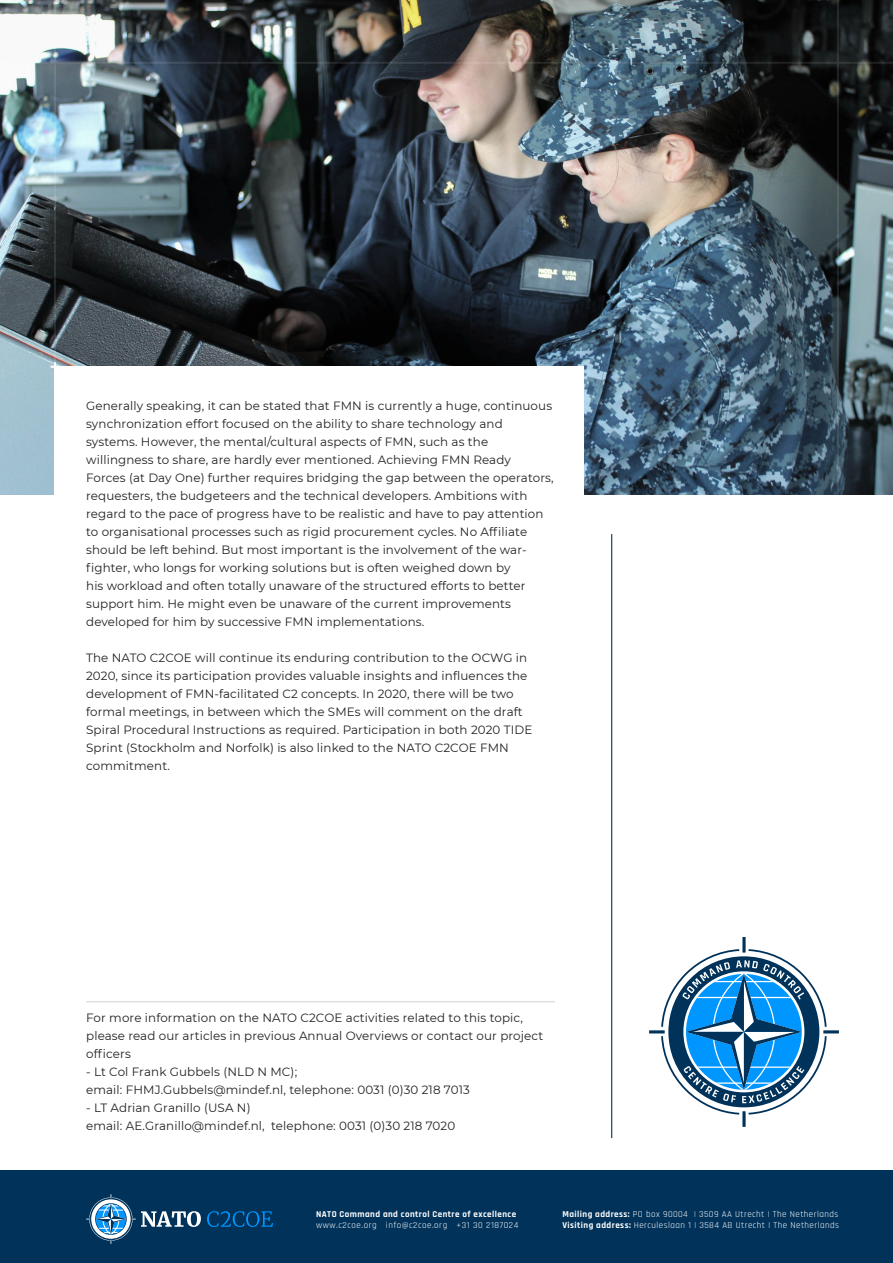
<style>
.page{position:relative;width:893px;height:1263px;background:#fff}
.page>*{position:absolute;margin:0;border:0;box-sizing:border-box;transform-origin:0 0}
.t1{font:12px/18px "Montserrat";letter-spacing:.01em;color:#231f20}
.t2{font:9px "Rajdhani";letter-spacing:.05em;color:#fff}
.t3{font:700 9px "Rajdhani";letter-spacing:.05em;color:#fff}
.s1{font-weight:700}
</style>
<div class="page">
<img style="left:0;top:0;width:893px;height:495px">
<hr style="left:54px;top:0;width:2px;height:495px;background:#fff">
<hr style="left:837px;top:0;width:2px;height:495px;background:#fff">
<hr style="left:0;top:62px;width:893px;height:2px;background:#fff">
<div style="left:0;top:1171px;width:893px;height:92px;background:#00325a"></div>
<svg style="left:207px;top:1211px;width:66px;height:16px"></svg>
<svg style="left:86px;top:1194px;width:115px;height:50px"></svg>
<hr style="left:611px;top:534px;width:1px;height:604px;background:#00325a">
<div style="left:54px;top:366px;width:530px;height:382px;background:#fff"></div>
<svg style="left:51px;top:362px;width:8px;height:9px"></svg>
<hr style="left:86px;top:1001px;width:469px;height:1px;background:#231f20">
<svg style="left:649px;top:937px;width:190px;height:190px"></svg>
<p class="t1" style="left:86px;top:396px;width:469px">Generally speaking, it can be stated that FMN is currently a huge, continuous synchronization effort focused on the ability to share technology and systems. However, the mental/cultural aspects of FMN, such as the willingness to share, are hardly ever mentioned. Achieving FMN Ready<br>Forces (at Day One) further requires bridging the gap between the operators, requesters, the budgeteers and the technical developers. Ambitions with regard to the pace of progress have to be realistic and have to pay attention to organisational processes such as rigid procurement cycles. No Affiliate should be left behind. But most important is the involvement of the war&shy;fighter, who longs for working solutions but is often weighed down by<br>his workload and often totally unaware of the structured efforts to better support him. He might even be unaware of the current improvements developed for him by successive FMN implementations.</p>
<p class="t1" style="left:86px;top:648px;width:448px">The NATO C2COE will continue its enduring contribution to the OCWG in 2020, since its participation provides valuable insights and influences the development of FMN-facilitated C2 concepts. In 2020, there will be two formal meetings, in between which the SMEs will comment on the draft Spiral Procedural Instructions as required. Participation in both 2020 TIDE Sprint (Stockholm and Norfolk) is also linked to the NATO C2COE FMN commitment.</p>
<p class="t1" style="left:86px;top:1008px;width:458px">For more information on the NATO C2COE activities related to this topic, please read our articles in previous Annual Overviews or contact our project officers</p>
<p class="t1" style="left:86px;top:1062px;width:212px">- Lt Col Frank Gubbels (NLD N MC);</p>
<p class="t1" style="left:86px;top:1080px;width:385px">email: FHMJ.Gubbels@mindef.nl, telephone: 0031 (0)30 218 7013</p>
<p class="t1" style="left:86px;top:1098px;width:166px">- LT Adrian Granillo (USA N)</p>
<p class="t1" style="left:86px;top:1116px;width:371px">email: AE.Granillo@mindef.nl, telephone: 0031 (0)30 218 7020</p>
<p class="t3" style="left:316px;top:1209px;width:202px">NATO Command and control Centre of excellence</p>
<p class="t2" style="left:316px;top:1220px;width:204px">www.c2coe.org info@c2coe.org +31 30 2187024</p>
<p class="t2" style="left:562px;top:1209px;width:277px"><span class="s1">Mailing address:</span> PO box 90004 | 3509 AA Utrecht | The Netherlands</p>
<p class="t2" style="left:562px;top:1220px;width:278px"><span class="s1">Visiting address:</span> Herculeslaan 1 | 3584 AB Utrecht | The Netherlands</p>
</div>
